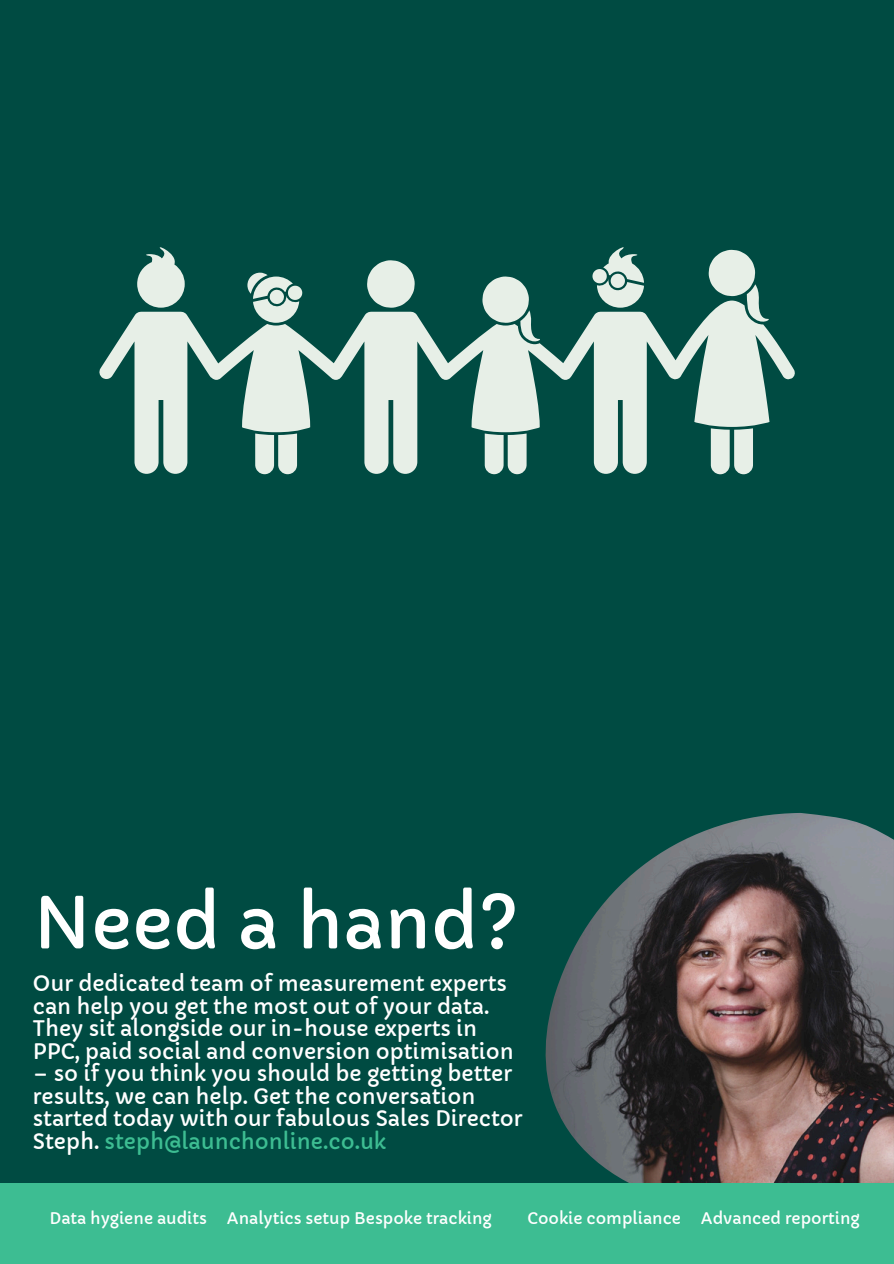
<style>
.page{position:relative;width:894px;height:1264px;background:#fff}
.page>*{position:absolute;margin:0;border:0;box-sizing:border-box;transform-origin:0 0}
.t1{font:70.35px "Capriola";color:#fff}
.t2{font:21px/22.5px "Capriola";color:#fff}
.t3{font:15.75px "Capriola";color:#fff}
.s1{color:#3dbd92}
</style>
<div class="page">
<div style="left:0;top:0;width:893px;height:1263px;background:#004b42"></div>
<img style="left:545px;top:813px;width:348px;height:369px">
<div style="left:0;top:1182px;width:893px;height:81px;background:#3dbd92"></div>
<svg style="left:367px;top:260px;width:47px;height:40px;background:#c1d4cc"></svg>
<svg style="left:99px;top:300px;width:696px;height:174px"></svg>
<svg style="left:482px;top:276px;width:61px;height:70px"></svg>
<svg style="left:255px;top:433px;width:42px;height:41px;background:#bed2c9"></svg>
<svg style="left:247px;top:273px;width:55px;height:50px"></svg>
<svg style="left:137px;top:247px;width:48px;height:61px"></svg>
<svg style="left:592px;top:247px;width:52px;height:61px"></svg>
<svg style="left:710px;top:428px;width:42px;height:46px;background:#bdd1c9"></svg>
<svg style="left:708px;top:250px;width:64px;height:77px"></svg>
<p class="t1" style="left:33px;top:880px;width:487px">Need a hand?</p>
<p class="t2" style="left:33px;top:972px;width:482px">Our dedicated team of measurement experts can help you get the most out of your data.<br>They sit alongside our in-house experts in PPC, paid social and conversion optimisation</p>
<p class="t2" style="left:33px;top:1062px;width:491px">– so if you think you should be getting better results, we can help. Get the conversation started today with our fabulous Sales Director Steph. <span class="s1">steph@launchonline.co.uk</span></p>
<h1 class="t3" style="left:50px;top:1209px;width:159px">Data hygiene audits</h1>
<p class="t3" style="left:227px;top:1209px;width:266px">Analytics setup Bespoke tracking</p>
<p class="t3" style="left:527px;top:1209px;width:155px">Cookie compliance</p>
<p class="t3" style="left:700px;top:1209px;width:160px">Advanced reporting</p>
</div>
